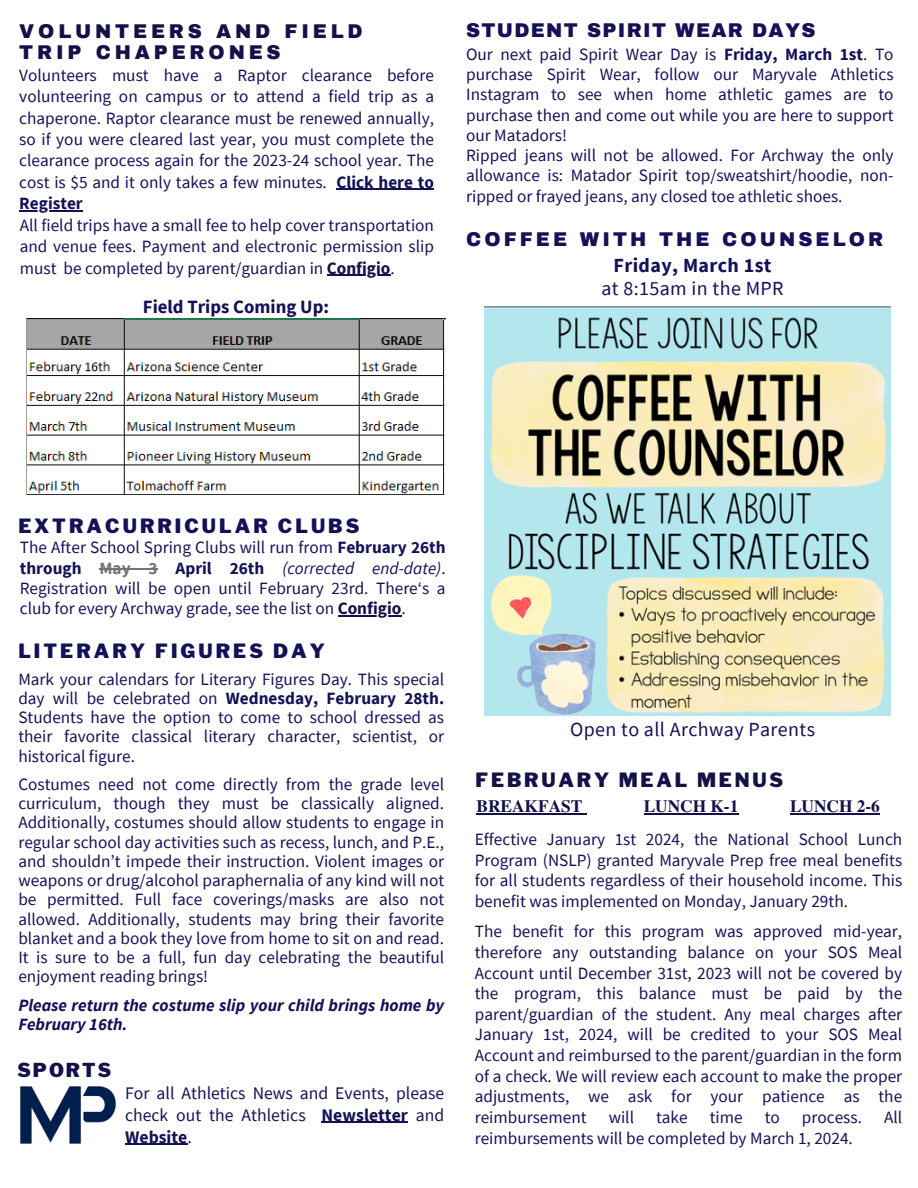
<style>
.page{position:relative;width:918px;height:1188px;background:#fff}
.page>*{position:absolute;margin:0;border:0;box-sizing:border-box;transform-origin:0 0}
.t1{font:19.95px/22.2px "Source Sans Pro";letter-spacing:.02em;color:#141257;text-align:center}
.t2{font:900 19.5px "Libre Franklin";letter-spacing:.16em;color:#141257}
.t3{font:900 19.5px/20.2px "Archivo";letter-spacing:.195em;color:#131147}
.t4{font:900 19.5px "Archivo";letter-spacing:.16em;color:#141257}
.t5{font:900 19.5px "Archivo";letter-spacing:.065em;color:#141257}
.t6{font:900 19.5px "Libre Franklin";letter-spacing:.145em;color:#131147}
.t7{font:900 19.2px "Libre Franklin";letter-spacing:.105em;color:#131147}
.t8{font:700 18.75px "Source Sans Pro";color:#141257}
.t9{font:17.7px/22px "Source Sans Pro";color:#141257;text-align:justify}
.t10{font:700 17.4px "Te X Gyre Termes";color:#131147}
.t11{font:17.25px/19.2px "Source Sans Pro";color:#141257;text-align:justify}
.t12{font:italic 700 17.25px/19.2px "Source Sans Pro";color:#141257}
.t13{font:700 17.25px "Te X Gyre Termes";color:#131147}
.t14{font:700 17.25px "Source Sans Pro";color:#141257}
.s1{font-weight:700}
.s2{font-weight:700;color:#131147}
.s3{font-weight:700;color:#737373}
.s4{font-style:italic}
.s5{color:#131147}
</style>
<div class="page">
<img style="left:20px;top:1086px;width:96px;height:58px">
<hr style="left:322px;top:1122px;width:86px;height:1px;background:#141257">
<hr style="left:125px;top:1144px;width:62px;height:1px;background:#141257">
<img style="left:485px;top:307px;width:406px;height:408px">
<hr style="left:99px;top:568px;width:59px;height:1px;background:#737373">
<hr style="left:338px;top:615px;width:63px;height:1px;background:#131147">
<hr style="left:476px;top:813px;width:107px;height:2px;background:#131147">
<hr style="left:644px;top:813px;width:94px;height:2px;background:#131147">
<hr style="left:790px;top:813px;width:90px;height:2px;background:#131147">
<img style="left:27px;top:319px;width:418px;height:175px">
<hr style="left:336px;top:189px;width:98px;height:1px;background:#141257">
<hr style="left:19px;top:210px;width:64px;height:1px;background:#141257">
<hr style="left:327px;top:275px;width:63px;height:1px;background:#131147">
<p class="t3" style="left:19px;top:22px;width:345px">VOLUNTEERS AND FIELD<br>TRIP CHAPERONES</p>
<p class="t11" style="left:19px;top:64px;width:416px;line-height:21.3px">Volunteers must have a Raptor clearance before volunteering on campus or to attend a field trip as a chaperone. Raptor clearance must be renewed annually, so if you were cleared last year, you must complete the clearance process again for the 2023-24 school year. The cost is $5 and it only takes a few minutes. <span class="s1">Click here to</span></p>
<p class="t14" style="left:19px;top:192px;width:65px">Register</p>
<p class="t11" style="left:20px;top:214px;width:416px;line-height:21.3px">All field trips have a small fee to help cover transportation and venue fees. Payment and electronic permission slip must be completed by parent/guardian in <span class="s2">Configio</span>.</p>
<h1 class="t8" style="left:143px;top:294px;width:188px">Field Trips Coming Up:</h1>
<h5 class="t5" style="left:466px;top:20px;width:351px">STUDENT SPIRIT WEAR DAYS</h5>
<h1 class="t11" style="left:466px;top:44px;width:429px;line-height:20.2px">Our next paid Spirit Wear Day is <span class="s1">Friday, March 1st</span>. To purchase Spirit Wear, follow our Maryvale Athletics Instagram to see when home athletic games are to purchase then and come out while you are here to support our Matadors!</h1>
<h5 class="t11" style="left:466px;top:145px;width:429px;line-height:20.2px">Ripped jeans will not be allowed. For Archway the only allowance is: Matador Spirit top/sweatshirt/hoodie, non&shy;ripped or frayed jeans, any closed toe athletic shoes.</h5>
<h5 class="t4" style="left:466px;top:229px;width:419px">COFFEE WITH THE COUNSELOR</h5>
<p class="t1" style="left:601px;top:254px;width:184px"><span class="s1">Friday, March 1st<br></span>at 8:15am in the MPR</p>
<h2 class="t2" style="left:18px;top:514px;width:343px">EXTRACURRICULAR CLUBS</h2>
<h4 class="t11" style="left:20px;top:537px;width:427px;line-height:20.2px">The After School Spring Clubs will run from <span class="s1">February 26th through</span> <span class="s3">May 3</span> <span class="s1">April 26th</span> <span class="s4">(corrected end-date)</span>.<br>Registration will be open until February 23rd. There‘s a club for every Archway grade, see the list on <span class="s2">Configio</span><span class="s5">.</span></h4>
<h6 class="t2" style="left:18px;top:639px;width:308px">LITERARY FIGURES DAY</h6>
<h1 class="t11" style="left:18px;top:669px;width:427px">Mark your calendars for Literary Figures Day. This special day will be celebrated on <span class="s1">Wednesday, February 28th.<br></span>Students have the option to come to school dressed as their favorite classical literary character, scientist, or historical figure.</h1>
<p class="t11" style="left:18px;top:774px;width:427px">Costumes need not come directly from the grade level curriculum, though they must be classically aligned.<br>Additionally, costumes should allow students to engage in regular school day activities such as recess, lunch, and P.E., and shouldn’t impede their instruction. Violent images or weapons or drug/alcohol paraphernalia of any kind will not be permitted. Full face coverings/masks are also not allowed. Additionally, students may bring their favorite blanket and a book they love from home to sit on and read.<br>It is sure to be a full, fun day celebrating the beautiful enjoyment reading brings!</p>
<p class="t12" style="left:18px;top:995px;width:427px">Please return the costume slip your child brings home by<br>February 16th.</p>
<h2 class="t7" style="left:18px;top:1058px;width:95px">SPORTS</h2>
<p class="t9" style="left:125px;top:1081px;width:321px">For all Athletics News and Events, please check out the Athletics <span class="s1">Newsletter</span> and <span class="s1">Website</span>.</p>
<p class="t1" style="left:570px;top:718px;width:246px">Open to all Archway Parents</p>
<p class="t6" style="left:476px;top:769px;width:309px">FEBRUARY MEAL MENUS</p>
<p class="t10" style="left:476px;top:793px;width:108px">BREAKFAST</p>
<p class="t13" style="left:644px;top:793px;width:96px">LUNCH K-1</p>
<h1 class="t13" style="left:790px;top:793px;width:91px">LUNCH 2-6</h1>
<p class="t11" style="left:475px;top:829px;width:429px;line-height:20.7px">Effective January 1st 2024, the National School Lunch Program (NSLP) granted Maryvale Prep free meal benefits for all students regardless of their household income. This benefit was implemented on Monday, January 29th.</p>
<h3 class="t11" style="left:475px;top:921px;width:429px;line-height:20.7px">The benefit for this program was approved mid-year, therefore any outstanding balance on your SOS Meal Account until December 31st, 2023 will not be covered by the program, this balance must be paid by the parent/guardian of the student. Any meal charges after January 1st, 2024, will be credited to your SOS Meal Account and reimbursed to the parent/guardian in the form of a check. We will review each account to make the proper adjustments, we ask for your patience as the reimbursement</h3>
<h3 class="t11" style="left:609px;top:1107px;width:27px">will</h3>
<h3 class="t11" style="left:656px;top:1107px;width:33px">take</h3>
<h3 class="t11" style="left:710px;top:1107px;width:34px">time</h3>
<h3 class="t11" style="left:765px;top:1107px;width:17px">to</h3>
<h3 class="t11" style="left:802px;top:1107px;width:62px">process.</h3>
<h3 class="t11" style="left:884px;top:1107px;width:20px">All</h3>
<h3 class="t11" style="left:475px;top:1128px;width:380px">reimbursements will be completed by March 1, 2024.</h3>
</div>
